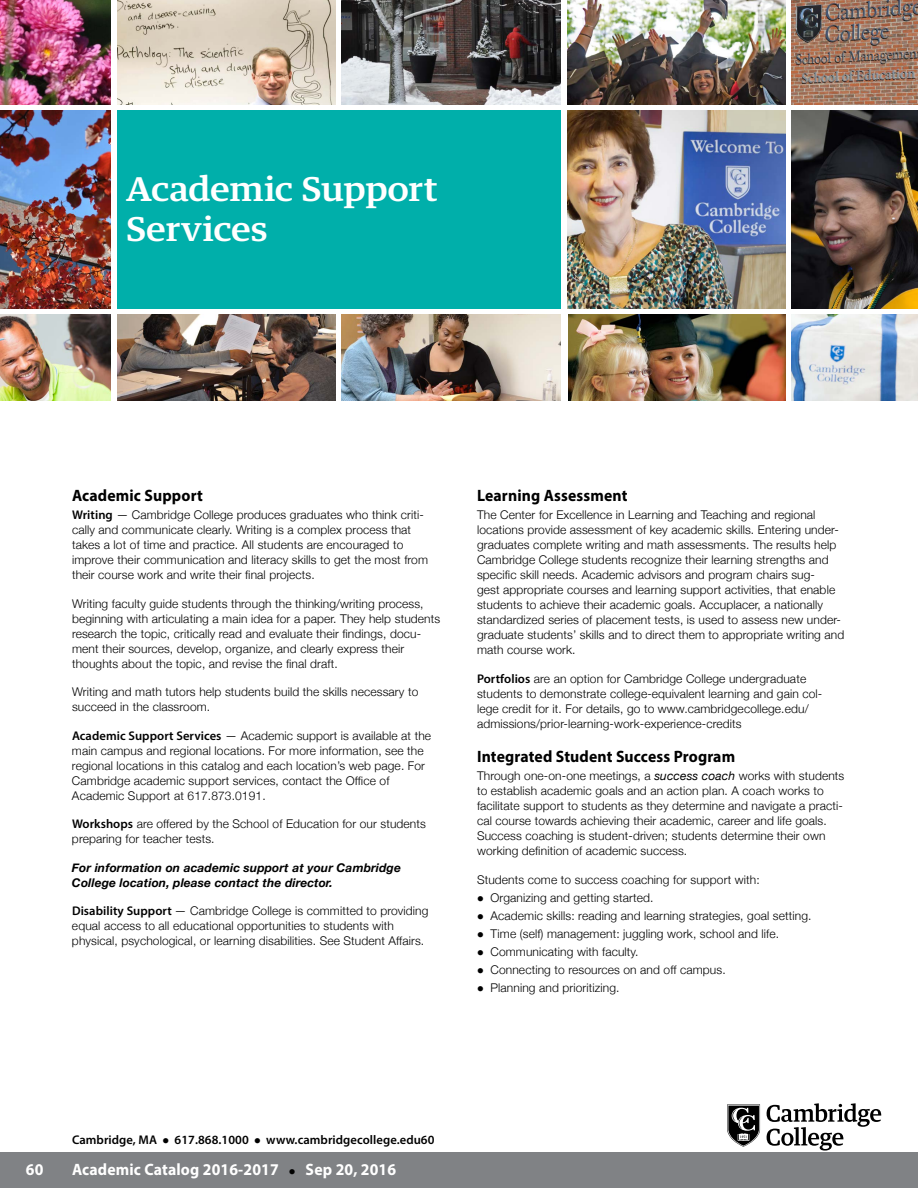
<style>
.page{position:relative;width:918px;height:1188px;background:#fff}
.page>*{position:absolute;margin:0;border:0;box-sizing:border-box;transform-origin:0 0}
.t1{font:500 33px/39.6px "Guardian Text Egyp";letter-spacing:-.01em;color:#fff;scale:1.1 1}
.t2{font:700 16.5px "Myriad Pro";letter-spacing:.01em;color:#000;scale:.95 1}
.t3{font:700 16.5px "Myriad Pro";letter-spacing:.01em;color:#fff;scale:.95 1}
.t4{font:600 12.6px "Myriad Pro";letter-spacing:.005em;color:#000}
.t5{font:300 12px/15px "Helvetica Neue";letter-spacing:.01em;color:#000}
.t6{font:italic 700 12px/15px "Helvetica Neue";letter-spacing:.01em;color:#000}
.s1{font-family:"Myriad Pro";font-weight:600;font-size:12.6px}
.s2{font-weight:400;font-style:italic}
.s3{color:#000}
</style>
<div class="page">
<div style="left:0;top:1152px;width:918px;height:36px;background:#808285"></div>
<svg style="left:767px;top:1103px;width:114px;height:48px"></svg>
<svg style="left:727px;top:1104px;width:33px;height:43px"></svg>
<img style="left:0;top:314px;width:111px;height:87px">
<img style="left:0;top:110px;width:110px;height:198px">
<img style="left:0;top:0;width:111px;height:105px">
<div style="left:117px;top:110px;width:443px;height:198px;background:#00afaa"></div>
<img style="left:117px;top:0;width:218px;height:105px">
<img style="left:342px;top:0;width:218px;height:105px">
<img style="left:792px;top:314px;width:126px;height:87px">
<img style="left:117px;top:314px;width:218px;height:87px">
<img style="left:568px;top:0;width:218px;height:105px">
<img style="left:342px;top:314px;width:218px;height:87px">
<img style="left:792px;top:0;width:126px;height:105px">
<img style="left:568px;top:111px;width:218px;height:198px">
<img style="left:569px;top:314px;width:217px;height:87px">
<img style="left:792px;top:111px;width:126px;height:198px">
<h1 class="t1" style="left:126px;top:167px;width:285px">Academic Support<br>Services</h1>
<h2 class="t2" style="left:72px;top:485px;width:139px">Academic Support</h2>
<p class="t5" style="left:72px;top:507px;width:358px"><span class="s1">Writing</span> — Cambridge College produces graduates who think criti&shy;cally and communicate clearly. Writing is a complex process that takes a lot of time and practice. All students are encouraged to improve their communication and literacy skills to get the most from their course work and write their final projects.</p>
<p class="t5" style="left:72px;top:595px;width:370px">Writing faculty guide students through the thinking/writing process, beginning with articulating a main idea for a paper. They help students research the topic, critically read and evaluate their findings, docu&shy;ment their sources, develop, organize, and clearly express their thoughts about the topic, and revise the final draft.</p>
<p class="t5" style="left:72px;top:684px;width:348px">Writing and math tutors help students build the skills necessary to succeed in the classroom.</p>
<p class="t5" style="left:72px;top:727px;width:361px"><span class="s1">Academic Support Services</span> — Academic support is available at the main campus and regional locations. For more information, see the regional locations in this catalog and each location’s web page. For Cambridge academic support services, contact the Office of Academic Support at 617.873.0191.</p>
<p class="t5" style="left:72px;top:816px;width:355px"><span class="s1">Workshops</span> are offered by the School of Education for our students preparing for teacher tests.</p>
<p class="t6" style="left:72px;top:860px;width:330px">For information on academic support at your Cambridge<br>College location, please contact the director.</p>
<p class="t5" style="left:72px;top:903px;width:358px"><span class="s1">Disability Support</span> — Cambridge College is committed to providing equal access to all educational opportunities to students with physical, psychological, or learning disabilities. See Student Affairs.</p>
<h2 class="t2" style="left:477px;top:485px;width:160px">Learning Assessment</h2>
<p class="t5" style="left:477px;top:507px;width:369px">The Center for Excellence in Learning and Teaching and regional locations provide assessment of key academic skills. Entering under&shy;graduates complete writing and math assessments. The results help Cambridge College students recognize their learning strengths and specific skill needs. Academic advisors and program chairs sug-<br>gest appropriate courses and learning support activities, that enable students to achieve their academic goals. Accuplacer, a nationally standardized series of placement tests, is used to assess new under&shy;graduate students’ skills and to direct them to appropriate writing and math course work.</p>
<p class="t5" style="left:477px;top:670px;width:347px"><span class="s1">Portfolios</span> are an option for Cambridge College undergraduate students to demonstrate college-equivalent learning and gain col&shy;lege credit for it. For details, go to www.cambridgecollege.edu/ admissions/prior-learning-work-experience-credits</p>
<h2 class="t2" style="left:477px;top:746px;width:273px">Integrated Student Success Program</h2>
<p class="t5" style="left:477px;top:768px;width:369px">Through one-on-one meetings, a <span class="s2">success coach</span> works with students to establish academic goals and an action plan. A coach works to facilitate support to students as they determine and navigate a practi&shy;cal course towards achieving their academic, career and life goals.<br>Success coaching is student-driven; students determine their own working definition of academic success.</p>
<p class="t5" style="left:477px;top:871px;width:284px">Students come to success coaching for support with:</p>
<p class="t5" style="left:477px;top:889px;width:178px">● Organizing and getting started.</p>
<p class="t5" style="left:477px;top:907px;width:336px">● Academic skills: reading and learning strategies, goal setting.</p>
<p class="t5" style="left:477px;top:925px;width:304px">● Time (self) management: juggling work, school and life.</p>
<p class="t5" style="left:477px;top:943px;width:163px">● Communicating with faculty.</p>
<p class="t5" style="left:477px;top:961px;width:250px">● Connecting to resources on and off campus.</p>
<p class="t5" style="left:477px;top:979px;width:144px">● Planning and prioritizing.</p>
<p class="t4" style="left:72px;top:1132px;width:364px">Cambridge, MA ● 617.868.1000 ● www.cambridgecollege.edu60</p>
<h2 class="t3" style="left:72px;top:1159px;width:343px">Academic Catalog 2016-2017 <span class="s3">●</span> Sep 20, 2016</h2>
</div>
